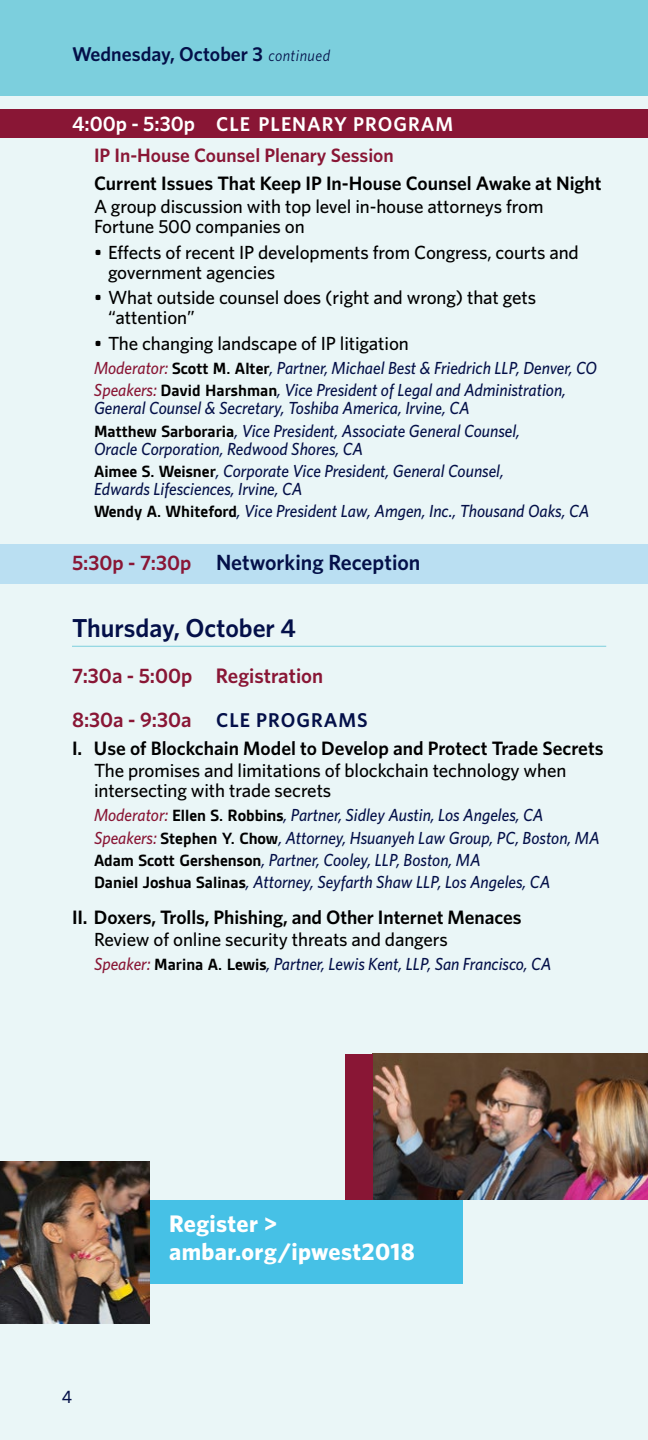
<style>
.page{position:relative;width:648px;height:1440px;background:#eaf6f7}
.page>*{position:absolute;margin:0;border:0;box-sizing:border-box;transform-origin:0 0}
.t1{font:600 26px "Whitney";color:#041049}
.t2{font:700 24px/28px "Whitney";letter-spacing:.015em;color:#fff}
.t3{font:600 22px "Whitney";color:#041049}
.t4{font:600 21px/44.4px "Whitney";color:#891635}
.t5{font:600 20px "Whitney";letter-spacing:.05em;color:#fff}
.t6{font:600 20px "Whitney";color:#041049}
.t7{font:600 19.4px "Whitney";color:#000}
.t8{font:600 19.4px "Whitney";color:#891635}
.t9{font:500 19px/20px "Whitney";letter-spacing:-.005em;color:#000}
.t10{font:500 18px "Whitney";color:#041049}
.t11{font:italic 500 17.6px/22.4px "Whitney";color:#041049;scale:.95 1}
.s1{font-weight:400;font-style:italic;font-size:16px}
.s2{font-size:21px}
.s3{color:#891635}
.s4{font-family:"Gesta";font-weight:700;font-style:normal;color:#000}
.s5{font-size:21px;color:#891635}
.s6{font-size:20px;color:#041049}
</style>
<div class="page">
<img style="left:373px;top:1054px;width:275px;height:146px">
<div style="left:345px;top:1054px;width:28px;height:146px;background:#891635"></div>
<div style="left:149px;top:1200px;width:314px;height:83px;background:#46c1e6"></div>
<div style="left:0;top:544px;width:648px;height:39px;background:#badff2"></div>
<div style="left:0;top:0;width:648px;height:96px;background:#7ccfdd"></div>
<img style="left:0;top:1161px;width:150px;height:163px">
<div style="left:0;top:109px;width:648px;height:29px;background:#891635"></div>
<hr style="left:72px;top:646px;width:534px;height:1px;background:#7ccfdd">
<p class="t6" style="left:72px;top:42px;width:260px">Wednesday, October 3 <span class="s1">continued</span></p>
<p class="t5" style="left:72px;top:112px;width:383px"><span class="s2">4:00p - 5:30p</span> CLE PLENARY PROGRAM</p>
<p class="t8" style="left:94px;top:144px;width:301px">IP In-House Counsel Plenary Session</p>
<p class="t7" style="left:94px;top:171px;width:509px">Current Issues That Keep IP In-House Counsel Awake at Night</p>
<p class="t9" style="left:94px;top:196px;width:451px">A group discussion with top level in-house attorneys from<br>Fortune 500 companies on</p>
<p class="t9" style="left:108px;top:241px;width:472px;text-indent:-14px">• Effects of recent IP developments from Congress, courts and government agencies</p>
<p class="t9" style="left:108px;top:287px;width:430px;text-indent:-14px">• What outside counsel does (right and wrong) that gets “attention”</p>
<p class="t9" style="left:94px;top:333px;width:316px">• The changing landscape of IP litigation</p>
<p class="t11" style="left:94px;top:356px;width:531px"><span class="s3">Moderator:</span> <span class="s4">Scott M. Alter</span>, Partner, Michael Best &amp; Friedrich LLP, Denver, CO<br><span class="s3">Speakers:</span> <span class="s4">David Harshman</span>, Vice President of Legal and Administration,</p>
<p class="t11" style="left:94px;top:396px;width:450px">General Counsel &amp; Secretary, Toshiba America, Irvine, CA<br><span class="s4">Matthew Sarboraria</span>, Vice President, Associate General Counsel,</p>
<p class="t11" style="left:94px;top:437px;width:433px">Oracle Corporation, Redwood Shores, CA<br><span class="s4">Aimee S. Weisner</span>, Corporate Vice President, General Counsel,</p>
<p class="t11" style="left:94px;top:477px;width:523px">Edwards Lifesciences, Irvine, CA<br><span class="s4">Wendy A. Whiteford</span>, Vice President Law, Amgen, Inc., Thousand Oaks, CA</p>
<p class="t3" style="left:72px;top:549px;width:350px"><span class="s5">5:30p - 7:30p</span> Networking Reception</p>
<h1 class="t1" style="left:72px;top:612px;width:226px">Thursday, October 4</h1>
<p class="t4" style="left:72px;top:652px;width:297px">7:30a - 5:00p Registration<br>8:30a - 9:30a <span class="s6">CLE PROGRAMS</span></p>
<p class="t7" style="left:72px;top:736px;width:533px">I. Use of Blockchain Model to Develop and Protect Trade Secrets</p>
<p class="t9" style="left:94px;top:760px;width:474px">The promises and limitations of blockchain technology when intersecting with trade secrets</p>
<p class="t11" style="left:94px;top:804px;width:534px"><span class="s3">Moderator:</span> <span class="s4">Ellen S. Robbins</span>, Partner, Sidley Austin, Los Angeles, CA <span class="s3">Speakers:</span> <span class="s4">Stephen Y. Chow</span>, Attorney, Hsuanyeh Law Group, PC, Boston, MA <span class="s4">Adam Scott Gershenson</span>, Partner, Cooley, LLP, Boston, MA<br><span class="s4">Daniel Joshua Salinas</span>, Attorney, Seyfarth Shaw LLP, Los Angeles, CA</p>
<p class="t7" style="left:72px;top:905px;width:451px">II. Doxers, Trolls, Phishing, and Other Internet Menaces</p>
<p class="t9" style="left:94px;top:929px;width:355px">Review of online security threats and dangers</p>
<p class="t11" style="left:94px;top:952px;width:483px"><span class="s3">Speaker:</span> <span class="s4">Marina A. Lewis</span>, Partner, Lewis Kent, LLP, San Francisco, CA</p>
<p class="t10" style="left:62px;top:1386px;width:12px">4</p>
<h2 class="t2" style="left:169px;top:1209px;width:247px">Register &gt; ambar.org/ipwest2018</h2>
</div>
